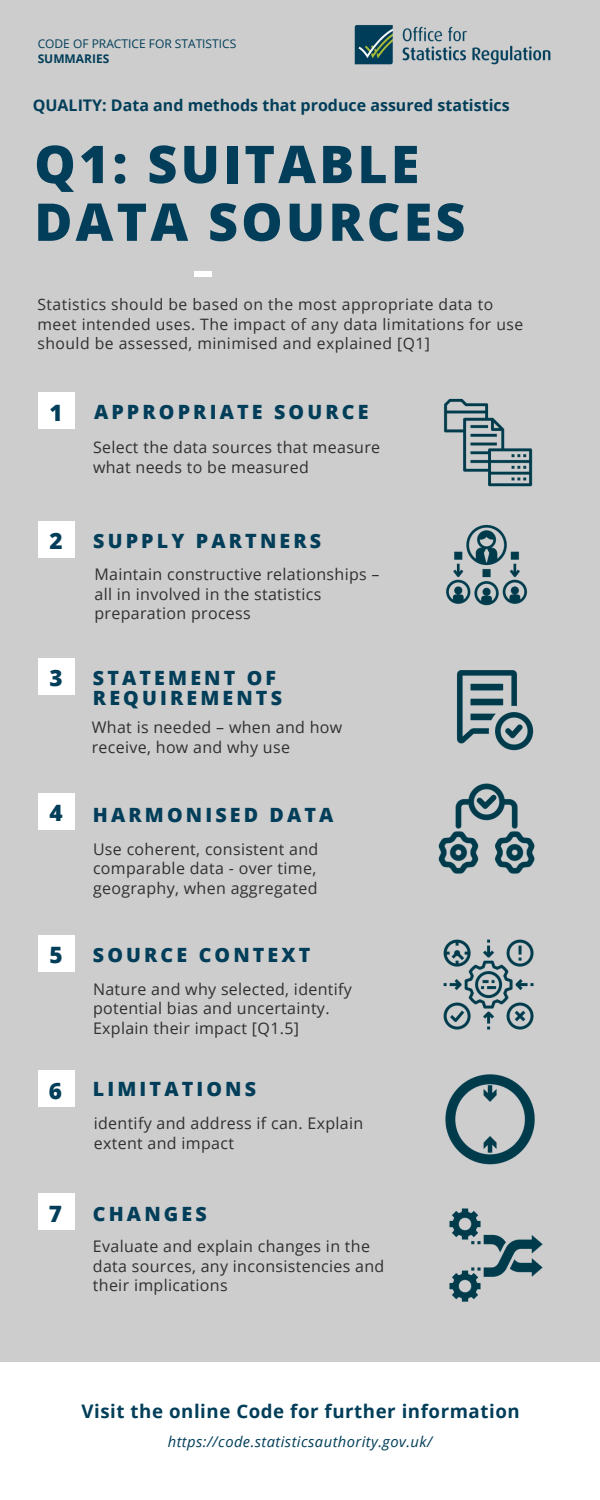
<style>
.page{position:relative;width:600px;height:1500px;background:#cdcdcd}
.page>*{position:absolute;margin:0;border:0;box-sizing:border-box;transform-origin:0 0}
.t1{font:800 52.1px/57.8px "Open Sans";letter-spacing:.06em;color:#023e59}
.t2{font:800 22.5px "Open Sans";color:#023e59}
.t3{font:800 19.7px/20.2px "Open Sans";letter-spacing:.16em;color:#023e59}
.t4{font:700 18.7px "Open Sans";letter-spacing:.03em;color:#023e59}
.t5{font:16px/19.5px "Open Sans";letter-spacing:.02em;color:#303030}
.t6{font:700 16px "Open Sans";color:#023e59}
.t7{font:15.7px/19.5px "Open Sans";letter-spacing:.03em;color:#303030}
.t8{font:italic 14.7px "Open Sans";letter-spacing:.03em;color:#023e59}
.t9{font:12px "Open Sans";color:#023e59}
.t10{font:700 12px "Open Sans";color:#023e59}
</style>
<div class="page">
<div style="left:38px;top:393px;width:37px;height:36px;background:#fff"></div>
<div style="left:38px;top:522px;width:36px;height:36px;background:#fff"></div>
<div style="left:38px;top:658px;width:37px;height:37px;background:#fff"></div>
<div style="left:38px;top:794px;width:37px;height:36px;background:#fff"></div>
<div style="left:38px;top:935px;width:37px;height:36px;background:#fff"></div>
<div style="left:194px;top:272px;width:18px;height:5px;background:#fff"></div>
<div style="left:0;top:1362px;width:600px;height:138px;background:#fff"></div>
<div style="left:38px;top:1070px;width:37px;height:37px;background:#fff"></div>
<div style="left:38px;top:1194px;width:37px;height:36px;background:#fff"></div>
<img style="left:354px;top:25px;width:197px;height:40px">
<img style="left:443px;top:398px;width:90px;height:89px">
<img style="left:446px;top:524px;width:82px;height:82px">
<img style="left:457px;top:670px;width:77px;height:78px">
<img style="left:438px;top:748px;width:97px;height:126px">
<img style="left:443px;top:939px;width:91px;height:91px">
<img style="left:445px;top:1074px;width:90px;height:91px">
<img style="left:449px;top:1208px;width:94px;height:94px">
<p class="t9" style="left:38px;top:35px;width:200px">CODE OF PRACTICE FOR STATISTICS</p>
<p class="t10" style="left:38px;top:50px;width:73px">SUMMARIES</p>
<p class="t6" style="left:33px;top:94px;width:478px">QUALITY: Data and methods that produce assured statistics</p>
<h1 class="t1" style="left:34px;top:134px;width:433px">Q1: SUITABLE<br>DATA SOURCES</h1>
<p class="t7" style="left:37px;top:294px;width:487px">Statistics should be based on the most appropriate data to meet intended uses. The impact of any data limitations for use should be assessed, minimised and explained [Q1]</p>
<h2 class="t2" style="left:50px;top:397px;width:15px">1</h2>
<p class="t3" style="left:94px;top:401px;width:276px">APPROPRIATE SOURCE</p>
<p class="t5" style="left:93px;top:437px;width:289px">Select the data sources that measure what needs to be measured</p>
<h2 class="t2" style="left:49px;top:525px;width:15px">2</h2>
<p class="t3" style="left:93px;top:530px;width:229px">SUPPLY PARTNERS</p>
<p class="t5" style="left:94px;top:564px;width:287px">Maintain constructive relationships – all in involved in the statistics preparation process</p>
<h2 class="t2" style="left:50px;top:662px;width:15px">3</h2>
<p class="t3" style="left:93px;top:667px;width:191px">STATEMENT OF<br>REQUIREMENTS</p>
<p class="t5" style="left:92px;top:717px;width:252px">What is needed – when and how receive, how and why use</p>
<h2 class="t2" style="left:50px;top:797px;width:15px">4</h2>
<p class="t3" style="left:93px;top:804px;width:242px">HARMONISED DATA</p>
<p class="t5" style="left:93px;top:839px;width:227px;text-align:justify">Use coherent, consistent and comparable data - over time, geography, when aggregated</p>
<h2 class="t2" style="left:50px;top:939px;width:15px">5</h2>
<p class="t3" style="left:93px;top:944px;width:219px">SOURCE CONTEXT</p>
<p class="t5" style="left:93px;top:979px;width:261px">Nature and why selected, identify potential bias and uncertainty.<br>Explain their impact [Q1.5]</p>
<h2 class="t2" style="left:49px;top:1075px;width:15px">6</h2>
<h2 class="t2" style="left:49px;top:1197px;width:15px">7</h2>
<p class="t3" style="left:93px;top:1078px;width:165px">LIMITATIONS</p>
<p class="t5" style="left:94px;top:1113px;width:271px">identify and address if can. Explain extent and impact</p>
<p class="t3" style="left:93px;top:1203px;width:115px">CHANGES</p>
<p class="t5" style="left:93px;top:1236px;width:293px">Evaluate and explain changes in the data sources, any inconsistencies and their implications</p>
<p class="t4" style="left:82px;top:1398px;width:440px">Visit the online Code for further information</p>
<p class="t8" style="left:168px;top:1432px;width:266px">https://code.statisticsauthority.gov.uk/</p>
</div>
